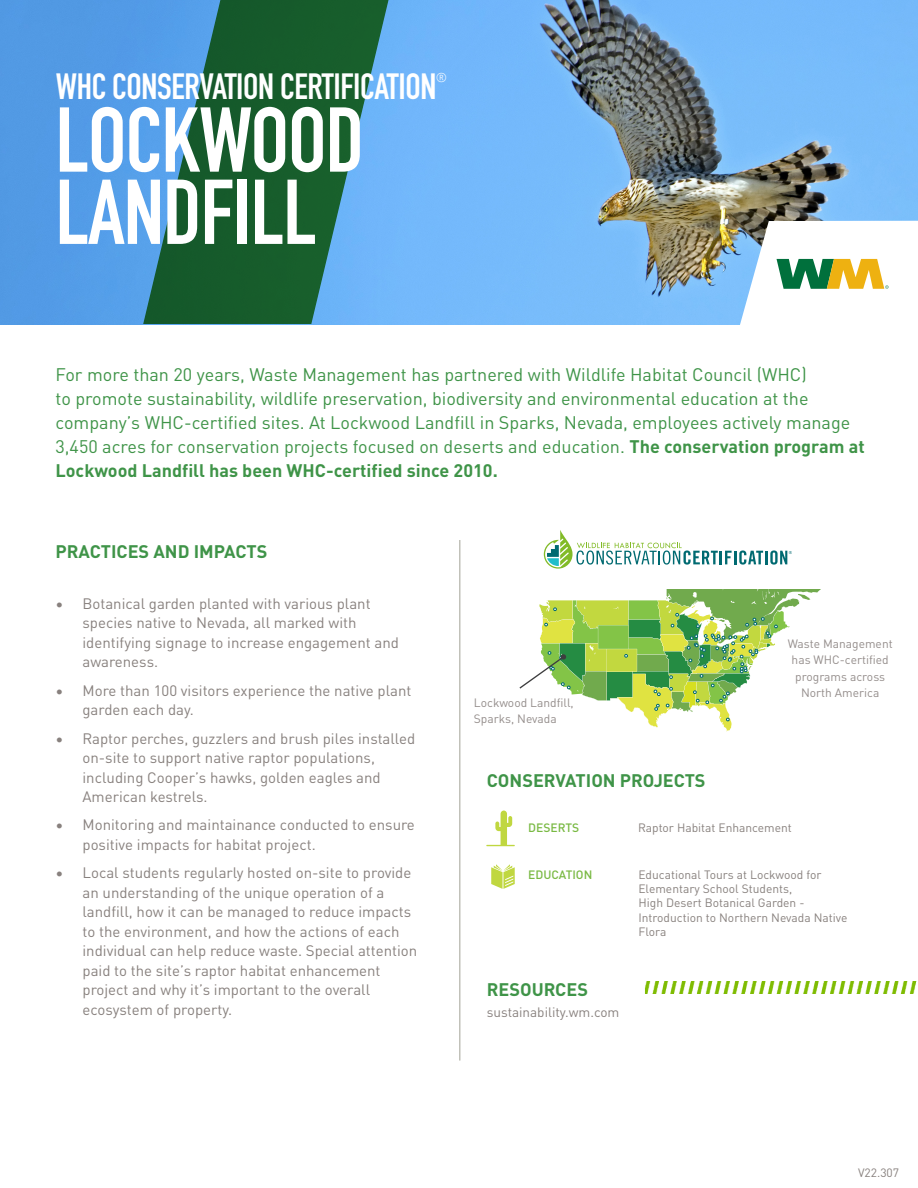
<style>
.page{position:relative;width:918px;height:1188px;background:#fff}
.page>*{position:absolute;margin:0;border:0;box-sizing:border-box;transform-origin:0 0}
.t1{font:700 90.3px/72.3px "DIN Condensed";letter-spacing:-.01em;color:#fff}
.t2{font:700 36px "DIN Condensed";letter-spacing:-.01em;color:#fff}
.t3{font:18px/24px "DINOT";color:#3f9448}
.t4{font:700 18px "DINOT";color:#3f9448}
.t5{font:15px/19.5px "DINOT";color:#88817e}
.t6{font:13.5px "DINOT";color:#88817e}
.t7{font:300 condensed 12.75px "Open Sans";color:#fff}
.Text_2{font:12px/14.4px "DINOT";color:#88817e}
.t8{font:12px/16.2px "DINOT";color:#948d8b}
.t9{font:500 12px "DINOT";color:#79b943}
.t10{font:4.2px "Open Sans";color:#006a71}
.s1{font-weight:700}
</style>
<div class="page">
<img style="left:0;top:0;width:918px;height:325px">
<hr style="left:459px;top:540px;width:1px;height:521px;background:#c1c1b9">
<svg style="left:739px;top:221px;width:179px;height:104px"></svg>
<svg style="left:142px;top:0;width:248px;height:325px;background:#2e756b"></svg>
<svg style="left:544px;top:530px;width:243px;height:39px"></svg>
<img style="left:645px;top:981px;width:272px;height:13px">
<svg style="left:519px;top:590px;width:301px;height:142px"></svg>
<svg style="left:491px;top:864px;width:24px;height:25px"></svg>
<svg style="left:486px;top:811px;width:29px;height:35px"></svg>
<p class="t2" style="left:56px;top:63px;width:382px">WHC CONSERVATION CERTIFICATION</p>
<p class="t7" style="left:436px;top:68px;width:12px">®</p>
<p class="t1" style="left:56px;top:103px;width:310px">LOCKWOOD<br>LANDFILL</p>
<p class="t3" style="left:56px;top:361px;width:811px">For more than 20 years, Waste Management has partnered with Wildlife Habitat Council (WHC)<br>to promote sustainability, wildlife preservation, biodiversity and environmental education at the company’s WHC-certified sites. At Lockwood Landfill in Sparks, Nevada, employees actively manage 3,450 acres for conservation projects focused on deserts and education. <span class="s1">The conservation program at Lockwood Landfill has been WHC-certified since 2010.</span></p>
<p class="t4" style="left:56px;top:537px;width:213px">PRACTICES AND IMPACTS</p>
<p class="t5" style="left:82px;top:592px;width:318px;text-indent:-27px">• Botanical garden planted with various plant species native to Nevada, all marked with identifying signage to increase engagement and awareness.</p>
<p class="t5" style="left:82px;top:679px;width:331px;text-indent:-27px">• More than 100 visitors experience the native plant garden each day.</p>
<p class="t5" style="left:82px;top:727px;width:334px;text-indent:-27px">• Raptor perches, guzzlers and brush piles installed on-site to support native raptor populations, including Cooper’s hawks, golden eagles and American kestrels.</p>
<p class="t5" style="left:82px;top:814px;width:334px;text-indent:-27px">• Monitoring and maintainance conducted to ensure positive impacts for habitat project.</p>
<p class="t5" style="left:82px;top:862px;width:336px;text-indent:-27px">• Local students regularly hosted on-site to provide an understanding of the unique operation of a landfill, how it can be managed to reduce impacts to the environment, and how the actions of each individual can help reduce waste. Special attention paid to the site’s raptor habitat enhancement project and why it’s important to the overall ecosystem of property.</p>
<p class="t8" style="left:474px;top:694px;width:101px">Lockwood Landfill,<br>Sparks, Nevada</p>
<p class="t4" style="left:487px;top:766px;width:220px">CONSERVATION PROJECTS</p>
<p class="t10" style="left:789px;top:549px;width:5px">®</p>
<p class="t8" style="left:788px;top:635px;width:107px;text-align:center">Waste Management has WHC-certified programs across<br>North America</p>
<p class="t9" style="left:528px;top:819px;width:52px">DESERTS</p>
<p class="t9" style="left:528px;top:865px;width:66px">EDUCATION</p>
<p class="t4" style="left:487px;top:975px;width:103px">RESOURCES</p>
<p class="t6" style="left:487px;top:1002px;width:134px">sustainability.wm.com</p>
<p class="Text_2" style="left:638px;top:820px;width:155px">Raptor Habitat Enhancement</p>
<p class="Text_2" style="left:638px;top:866px;width:185px">Educational Tours at Lockwood for<br>Elementary School Students,</p>
<p class="Text_2" style="left:638px;top:895px;width:211px">High Desert Botanical Garden -<br>Introduction to Northern Nevada Native<br>Flora</p>
<p class="Text_2" style="left:858px;top:1164px;width:43px">V22.307</p>
</div>
